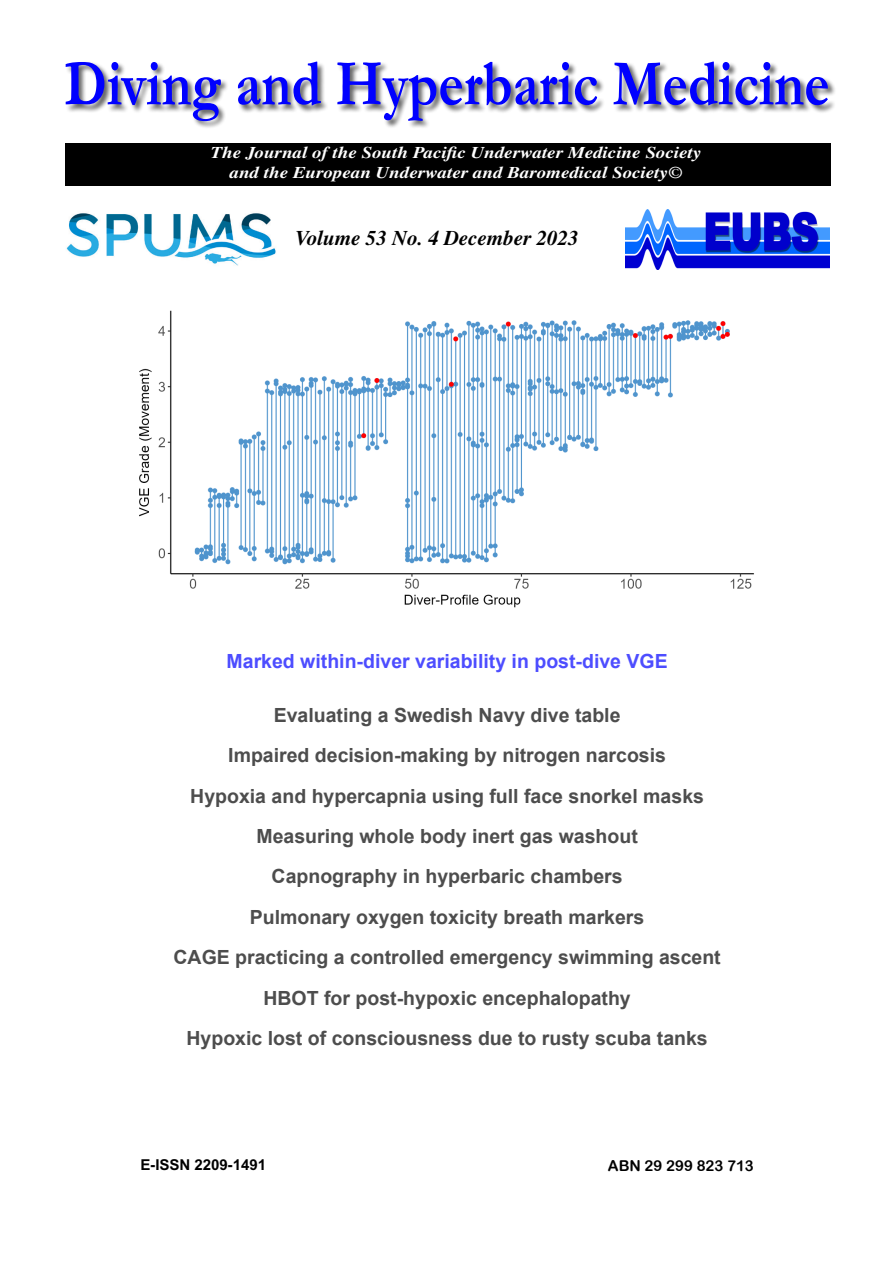
<style>
.page{position:relative;width:893px;height:1263px;background:#fff}
.page>*{position:absolute;margin:0;border:0;box-sizing:border-box;transform-origin:0 0}
.t1{font:700 66px "Garamond";color:#00f;scale:.82 1}
.t2{font:italic 700 21px "Times LT Std";color:#000}
.t3{font:700 19.5px/40.3px "Arial";color:#4d4d4d;text-align:center}
.t4{font:700 19.5px "Arial";color:#4d4dff}
.t5{font:italic 700 16.5px/19.8px "Times LT Std";color:#fff;text-align:center;scale:1.15 1}
.t6{font:700 15px "Arial MT Std";color:#000}
.t7{font:15px "Arial Rounded MT Bold";color:#000}
</style>
<div class="page">
<div style="left:65px;top:143px;width:765px;height:43px;background:#000"></div>
<img style="left:625px;top:210px;width:205px;height:59px">
<div style="left:66px;top:61px;width:771px;height:68px;background:#000;opacity:.6"></div>
<img style="left:66px;top:213px;width:210px;height:53px">
<img style="left:139px;top:310px;width:615px;height:298px">
<h1 class="t1" style="left:64px;top:39px;width:935px">Diving and Hyperbaric Medicine</h1>
<p class="t5" style="left:211px;top:142px;width:428px">The Journal of the South Pacific Underwater Medicine Society and the European Underwater and Baromedical Society©</p>
<p class="t2" style="left:295px;top:226px;width:285px">Volume 53 No. 4 December 2023</p>
<p class="t4" style="left:227px;top:647px;width:443px">Marked within-diver variability in post-dive VGE</p>
<p class="t3" style="left:173px;top:695px;width:549px">Evaluating a Swedish Navy dive table<br>Impaired decision-making by nitrogen narcosis<br>Hypoxia and hypercapnia using full face snorkel masks Measuring whole body inert gas washout<br>Capnography in hyperbaric chambers<br>Pulmonary oxygen toxicity breath markers<br>CAGE practicing a controlled emergency swimming ascent HBOT for post-hypoxic encephalopathy<br>Hypoxic lost of consciousness due to rusty scuba tanks</p>
<p class="t6" style="left:140px;top:1155px;width:127px">E-ISSN 2209-1491</p>
<p class="t7" style="left:608px;top:1156px;width:147px">ABN 29 299 823 713</p>
</div>
